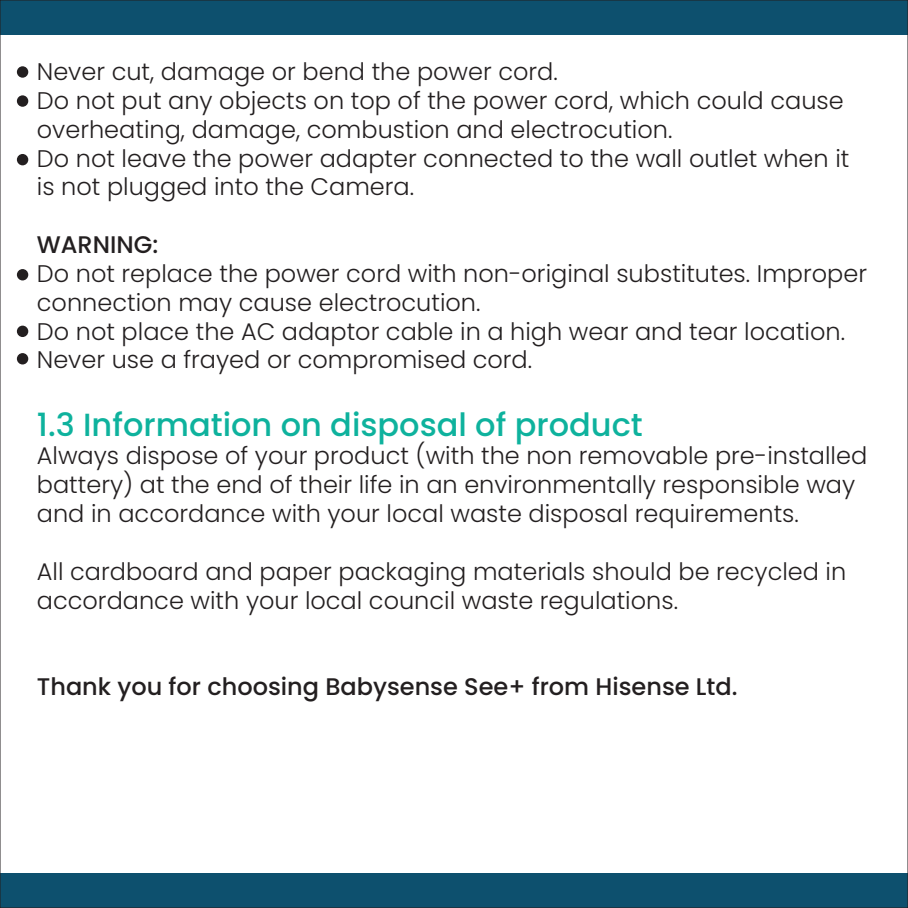
<style>
.page{position:relative;width:908px;height:908px;background:#fff}
.page>*{position:absolute;margin:0;border:0;box-sizing:border-box;transform-origin:0 0}
.t1{font:500 32px "Poppins";color:#0eb29d}
.t2{font:300 24px/28.8px "Poppins";color:#231f20}
.t3{font:500 24px "Poppins";color:#231f20}
</style>
<div class="page">
<div style="left:0;top:873px;width:907px;height:34px;background:#0d506e"></div>
<div style="left:0;top:0;width:907px;height:34px;background:#0d506e"></div>
<div style="left:17px;top:66px;width:11px;height:12px;background:#231f20;border-radius:50%"></div>
<div style="left:17px;top:95px;width:11px;height:12px;background:#231f20;border-radius:50%"></div>
<div style="left:17px;top:154px;width:11px;height:11px;background:#231f20;border-radius:50%"></div>
<div style="left:17px;top:269px;width:11px;height:11px;background:#231f20;border-radius:50%"></div>
<div style="left:17px;top:325px;width:11px;height:12px;background:#231f20;border-radius:50%"></div>
<div style="left:17px;top:353px;width:11px;height:11px;background:#231f20;border-radius:50%"></div>
<p class="t2" style="left:37px;top:57px;width:813px">Never cut, damage or bend the power cord.<br>Do not put any objects on top of the power cord, which could cause overheating, damage, combustion and electrocution.<br>Do not leave the power adapter connected to the wall outlet when it is not plugged into the Camera.</p>
<p class="t3" style="left:37px;top:230px;width:123px">WARNING:</p>
<p class="t2" style="left:37px;top:259px;width:831px">Do not replace the power cord with non-original substitutes. Improper connection may cause electrocution.<br>Do not place the AC adaptor cable in a high wear and tear location.<br>Never use a frayed or compromised cord.</p>
<h1 class="t1" style="left:37px;top:405px;width:607px">1.3 Information on disposal of product</h1>
<p class="t2" style="left:37px;top:441px;width:831px">Always dispose of your product (with the non removable pre-installed battery) at the end of their life in an environmentally responsible way and in accordance with your local waste disposal requirements.</p>
<p class="t2" style="left:37px;top:557px;width:810px">All cardboard and paper packaging materials should be recycled in accordance with your local council waste regulations.</p>
<p class="t3" style="left:37px;top:672px;width:701px">Thank you for choosing Babysense See+ from Hisense Ltd.</p>
</div>
